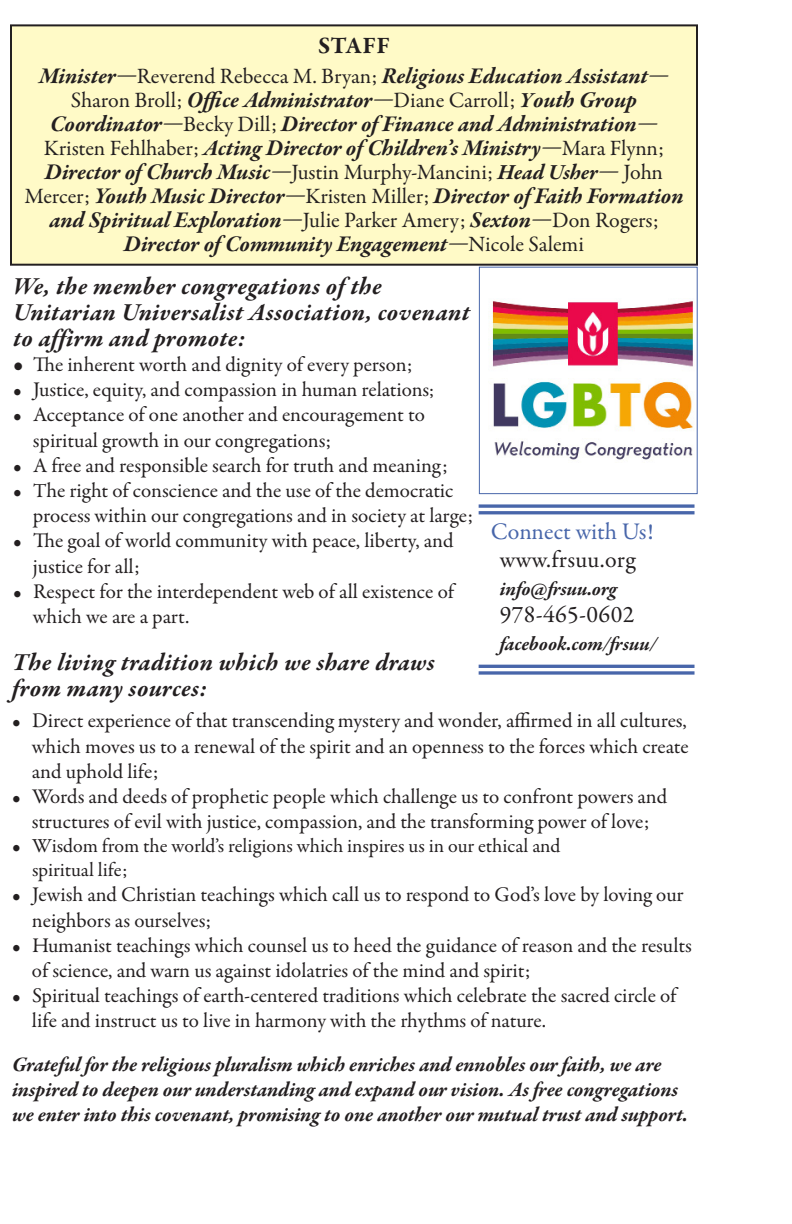
<style>
.page{position:relative;width:792px;height:1224px;background:#fff}
.page>*{position:absolute;margin:0;border:0;box-sizing:border-box;transform-origin:0 0}
.t1{font:italic 700 25px/26px "Garamond Premr Pro";letter-spacing:.015em;color:#231f20}
.t2{font:24px "Garamond Premr Pro";letter-spacing:.015em;color:#231f20}
.t3{font:24px "Garamond Premr Pro";color:#4866aa}
.t4{font:700 24px "Garamond Premr Pro";letter-spacing:.01em;color:#231f20}
.t5{font:italic 700 23px/24px "Garamond Premr Pro";letter-spacing:-.005em;color:#231f20;text-align:center}
.t6{font:22px "Garamond Premr Pro";letter-spacing:-.005em;color:#231f20}
.t7{font:21px/25.2px "Garamond Premr Pro";color:#231f20}
.t8{font:italic 700 21px/25.2px "Garamond Premr Pro";letter-spacing:-.005em;color:#231f20}
.t9{font:20px/24px "Garamond Premr Pro";color:#231f20}
.t10{font:italic 700 20px "Garamond Premr Pro";letter-spacing:-.005em;color:#231f20}
.s1{font-weight:400;font-size:22px}
.s2{font-weight:400;font-style:normal;font-size:22px}
.s3{font-size:22px}
.s4{font-weight:700;font-style:italic;font-size:23px}
.s5{font-style:italic}
.s6{font-weight:700;font-style:italic}
.s7{font-size:24px}
.s8{font-size:20px}
</style>
<div class="page">
<img style="left:491px;top:301px;width:203px;height:159px">
<div style="left:479px;top:267px;width:219px;height:227px;border:1px solid #4866aa"></div>
<svg style="left:479px;top:504px;width:216px;height:4px"></svg>
<hr style="left:479px;top:511px;width:216px;height:3px;background:#4866aa">
<hr style="left:479px;top:665px;width:216px;height:3px;background:#4866aa">
<svg style="left:479px;top:671px;width:216px;height:4px"></svg>
<div style="left:11px;top:25px;width:686px;height:240px;background:#fffac7"></div>
<div style="left:10px;top:24px;width:688px;height:242px;border:2px solid #231f20"></div>
<p class="t4" style="left:318px;top:31px;width:73px">STAFF</p>
<p class="t5" style="left:39px;top:65px;width:631px">Minister<span class="s1">—</span><span class="s2">Reverend Rebecca M. Bryan;</span> Religious Education Assistant<span class="s1">— </span><span class="s2">Sharon Broll;</span> Office Administrator<span class="s1">—</span><span class="s2">Diane Carroll;</span> <span class="s3">Y</span>outh Group Coordinator<span class="s1">—</span><span class="s2">Becky Dill;</span> Director of Finance and Administration<span class="s1">— </span><span class="s2">Kristen Fehlhaber;</span> Acting Director of Children’s Ministry<span class="s1">—</span><span class="s2">Mara Flynn;</span></p>
<p class="t6" style="left:45px;top:158px;width:620px"><span class="s4">Director of Church Music</span><span class="s5">—</span>Justin Murphy-Mancini; <span class="s6">Head Usher</span><span class="s5">—</span> John</p>
<p class="t5" style="left:24px;top:185px;width:661px"><span class="s2">Mercer;</span> Youth Music Director<span class="s1">—</span><span class="s2">Kristen Miller;</span> Director of Faith Formation and Spiritual Exploration<span class="s1">—</span><span class="s2">Julie Parker Amery;</span> Sexton<span class="s1">—</span><span class="s2">Don Rogers;<br></span>Director of Community Engagement<span class="s1">—</span><span class="s2">Nicole Salemi</span></p>
<p class="t1" style="left:13px;top:274px;width:458px">We, the member congregations of the<br>Unitarian Universalist Association, covenant to affirm and promote:</p>
<p class="t7" style="left:13px;top:352px;width:401px"><span class="s7">•</span> The inherent worth and dignity of every person;</p>
<p class="t7" style="left:13px;top:377px;width:423px"><span class="s8">•</span> Justice, equity, and compassion in human relations<span class="s8">;</span></p>
<p class="t7" style="left:33px;top:403px;width:393px;text-indent:-20px"><span class="s8">•</span> Acceptance of one another and encouragement to spiritual growth in our congregations;</p>
<p class="t7" style="left:13px;top:453px;width:436px"><span class="s8">•</span> A free and responsible search for truth and meaning;</p>
<p class="t7" style="left:33px;top:478px;width:442px;text-indent:-20px"><span class="s8">• T</span>he right of conscience and the use of the democratic process within our congregations and in society at large;</p>
<p class="t7" style="left:33px;top:529px;width:422px;text-indent:-20px"><span class="s8">•</span> The goal of world community with peace, liberty, and justice for all;</p>
<p class="t7" style="left:33px;top:579px;width:423px;text-indent:-20px"><span class="s8">•</span> Respect for the interdependent web of all existence of which we are a part.</p>
<p class="t1" style="left:12px;top:651px;width:424px">The living tradition which we share draws from many sources:</p>
<p class="t7" style="left:32px;top:709px;width:658px;text-align:justify;text-indent:-20px"><span class="s8">•</span> Direct experience of that transcending mystery and wonder, affirmed in all cultures, which moves us to a renewal of the spirit and an openness to the forces which create and uphold life;</p>
<p class="t7" style="left:12px;top:784px;width:657px;text-align:center"><span class="s8">•</span> Words and deeds of prophetic people which challenge us to confront powers and structures of evil with justice, compassion, and the transforming power of love;</p>
<p class="t9" style="left:32px;top:834px;width:530px;text-indent:-20px">• Wisdom from the world’s religions which inspires us in our ethical and spiritual life;</p>
<p class="t7" style="left:32px;top:883px;width:653px;text-indent:-20px"><span class="s8">•</span> Jewish and Christian teachings which call us to respond to God’s love by loving our neighbors as ourselves;</p>
<p class="t7" style="left:32px;top:933px;width:661px;text-indent:-20px"><span class="s8">•</span> Humanist teachings which counsel us to heed the guidance of reason and the results of science, and warn us against idolatries of the mind and spirit;</p>
<p class="t7" style="left:32px;top:983px;width:646px;text-indent:-20px"><span class="s8">•</span> Spiritual teachings of earth-centered traditions which celebrate the sacred circle of life and instruct us to live in harmony with the rhythms of nature.</p>
<p class="t8" style="left:12px;top:1053px;width:678px">Grateful for the religious pluralism which enriches and ennobles our faith, we are inspired to deepen our understanding and expand our vision. As free congregations we enter into this covenant, promising to one another our mutual trust and support.</p>
<p class="t3" style="left:491px;top:517px;width:165px">Connect with Us!</p>
<p class="t2" style="left:500px;top:545px;width:137px">www.frsuu.org</p>
<p class="t10" style="left:500px;top:576px;width:119px">info@frsuu.org</p>
<p class="t2" style="left:500px;top:600px;width:136px">978-465-0602</p>
<p class="t10" style="left:500px;top:632px;width:158px">facebook.com/frsuu/</p>
</div>
